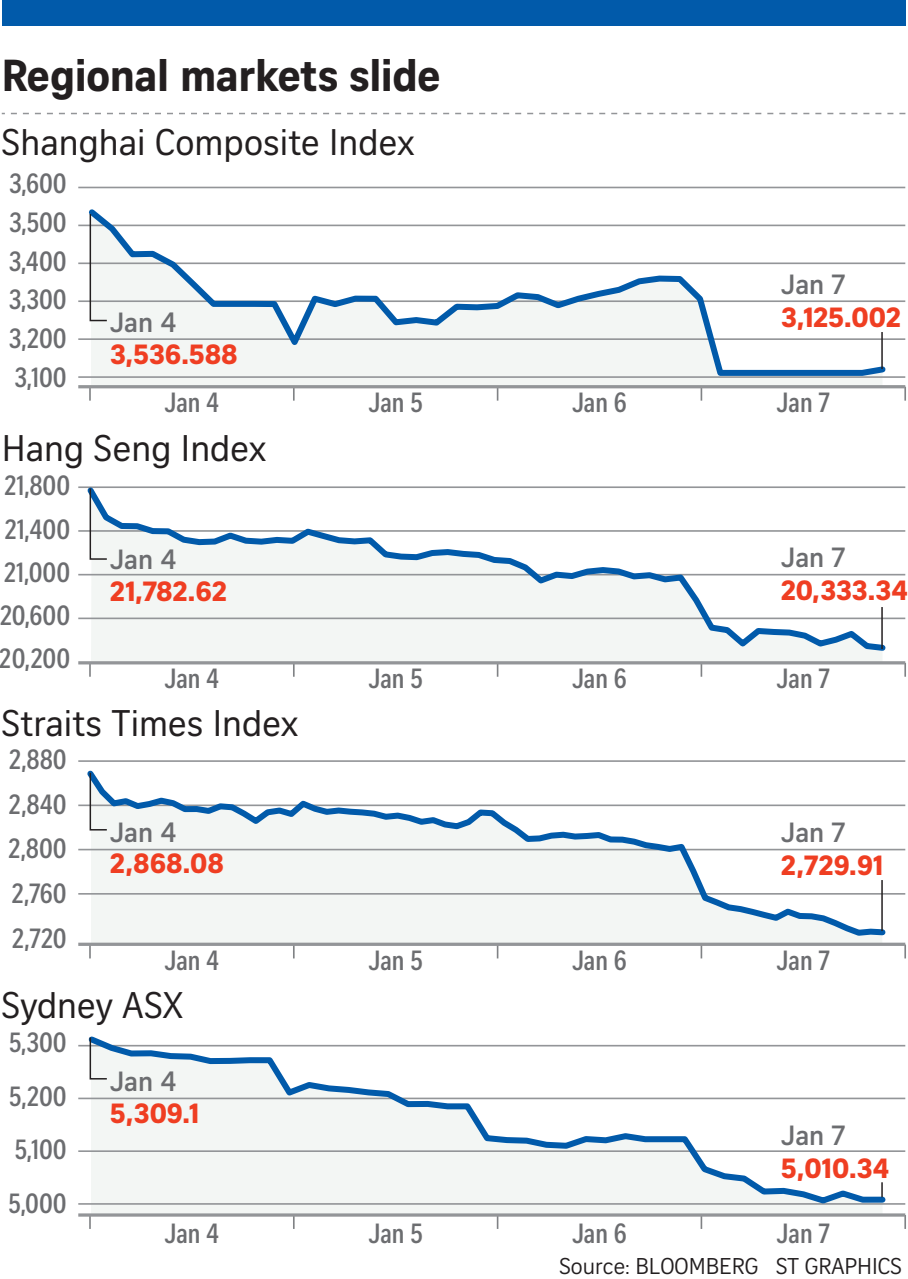
<style>
.page{position:relative;width:908px;height:1279px;background:#fff}
.page>*{position:absolute;margin:0;border:0;box-sizing:border-box;transform-origin:0 0}
.t1{font:700 43.5px "Curator Serp Text";letter-spacing:-.01em;color:#231f20}
.t2{font:36px "Curator Head ST Regular";color:#231f20}
.t3{font:700 27px/38.7px "Curator Head Cond ST Semi";color:#6c6d70;text-align:justify}
.t4{font:700 27px "Curator Head ST Extra";color:#ef3e22}
.t5{font:700 27px "Curator Head ST Semi";letter-spacing:.005em;color:#6c6d70}
.t6{font:22.2px "Curator Serp Text";color:#231f20}
</style>
<div class="page">
<svg style="left:91px;top:939px;width:791px;height:4px;fill:#f3f6f4"></svg>
<div style="left:91px;top:379px;width:791px;height:6px;background:#f3f6f4"></div>
<div style="left:91px;top:654px;width:791px;height:7px;background:#f3f6f4"></div>
<div style="left:91px;top:1207px;width:791px;height:6px;background:#f3f6f4"></div>
<svg style="left:2px;top:113px;width:903px;height:1px"></svg>
<div style="left:2px;top:0;width:903px;height:26px;background:#015aaa"></div>
<svg style="left:89px;top:388px;width:2px;height:13px"></svg>
<svg style="left:293px;top:388px;width:1px;height:13px"></svg>
<svg style="left:497px;top:388px;width:1px;height:13px"></svg>
<svg style="left:700px;top:388px;width:2px;height:13px"></svg>
<svg style="left:904px;top:387px;width:2px;height:14px"></svg>
<hr style="left:78px;top:385px;width:827px;height:3px;background:#939598">
<hr style="left:78px;top:376px;width:827px;height:2px;background:#939598">
<hr style="left:78px;top:338px;width:827px;height:2px;background:#939598">
<hr style="left:78px;top:300px;width:827px;height:2px;background:#939598">
<hr style="left:78px;top:262px;width:827px;height:2px;background:#939598">
<hr style="left:78px;top:225px;width:827px;height:1px;background:#939598">
<hr style="left:78px;top:187px;width:827px;height:1px;background:#939598">
<svg style="left:89px;top:664px;width:2px;height:13px"></svg>
<svg style="left:293px;top:664px;width:1px;height:13px"></svg>
<svg style="left:497px;top:664px;width:1px;height:13px"></svg>
<svg style="left:700px;top:664px;width:2px;height:13px"></svg>
<svg style="left:904px;top:663px;width:2px;height:14px"></svg>
<hr style="left:78px;top:661px;width:827px;height:3px;background:#939598">
<hr style="left:78px;top:486px;width:827px;height:2px;background:#939598">
<hr style="left:78px;top:530px;width:827px;height:2px;background:#939598">
<hr style="left:78px;top:574px;width:827px;height:1px;background:#939598">
<hr style="left:78px;top:618px;width:827px;height:1px;background:#939598">
<svg style="left:89px;top:946px;width:2px;height:12px"></svg>
<svg style="left:293px;top:946px;width:1px;height:12px"></svg>
<svg style="left:497px;top:946px;width:1px;height:12px"></svg>
<svg style="left:700px;top:946px;width:2px;height:12px"></svg>
<svg style="left:904px;top:945px;width:2px;height:13px"></svg>
<hr style="left:78px;top:943px;width:827px;height:3px;background:#939598">
<hr style="left:78px;top:760px;width:827px;height:2px;background:#939598">
<hr style="left:78px;top:805px;width:827px;height:1px;background:#939598">
<hr style="left:78px;top:849px;width:827px;height:1px;background:#939598">
<hr style="left:78px;top:893px;width:827px;height:2px;background:#939598">
<svg style="left:82px;top:770px;width:806px;height:169px"></svg>
<svg style="left:89px;top:1217px;width:2px;height:12px"></svg>
<svg style="left:293px;top:1217px;width:1px;height:12px"></svg>
<svg style="left:497px;top:1217px;width:1px;height:12px"></svg>
<svg style="left:700px;top:1217px;width:2px;height:12px"></svg>
<svg style="left:904px;top:1215px;width:2px;height:14px"></svg>
<svg style="left:78px;top:1213px;width:827px;height:4px;background:#a5a7a9"></svg>
<hr style="left:78px;top:1045px;width:827px;height:1px;background:#939598">
<hr style="left:78px;top:1098px;width:827px;height:1px;background:#939598">
<hr style="left:78px;top:1150px;width:827px;height:2px;background:#939598">
<hr style="left:78px;top:1203px;width:827px;height:2px;background:#939598">
<svg style="left:83px;top:209px;width:806px;height:170px"></svg>
<svg style="left:82px;top:486px;width:807px;height:168px"></svg>
<svg style="left:84px;top:1038px;width:804px;height:169px"></svg>
<svg style="left:89px;top:213px;width:19px;height:109px"></svg>
<svg style="left:89px;top:487px;width:19px;height:74px"></svg>
<svg style="left:89px;top:771px;width:19px;height:60px"></svg>
<svg style="left:89px;top:1036px;width:19px;height:44px"></svg>
<svg style="left:881px;top:1182px;width:1px;height:15px"></svg>
<hr style="left:881px;top:880px;width:1px;height:51px;background:#231f20">
<hr style="left:881px;top:607px;width:1px;height:42px;background:#231f20">
<hr style="left:881px;top:332px;width:1px;height:37px;background:#231f20">
<h1 class="t1" style="left:2px;top:49px;width:440px">Regional markets slide</h1>
<h2 class="t2" style="left:2px;top:121px;width:414px">Shanghai Composite Index</h2>
<p class="t3" style="left:9px;top:165px;width:59px">3,600<br>3,500<br>3,400<br>3,300<br>3,200<br>3,100</p>
<p class="t5" style="left:110px;top:306px;width:68px">Jan 4</p>
<p class="t4" style="left:110px;top:337px;width:129px">3,536.588</p>
<p class="t5" style="left:781px;top:268px;width:65px">Jan 7</p>
<p class="t4" style="left:781px;top:301px;width:121px">3,125.002</p>
<p class="t3" style="left:164px;top:384px;width:56px">Jan 4</p>
<p class="t3" style="left:368px;top:384px;width:56px">Jan 5</p>
<p class="t3" style="left:572px;top:384px;width:56px">Jan 6</p>
<p class="t3" style="left:776px;top:384px;width:55px">Jan 7</p>
<h2 class="t2" style="left:2px;top:427px;width:266px">Hang Seng Index</h2>
<p class="t3" style="left:0;top:465px;width:72px;line-height:43.2px">21,800<br>21,400<br>21,000<br>20,600<br>20,200</p>
<p class="t5" style="left:110px;top:543px;width:68px">Jan 4</p>
<p class="t4" style="left:110px;top:574px;width:118px">21,782.62</p>
<p class="t5" style="left:781px;top:541px;width:65px">Jan 7</p>
<p class="t4" style="left:781px;top:574px;width:128px">20,333.34</p>
<p class="t3" style="left:164px;top:660px;width:56px">Jan 4</p>
<p class="t3" style="left:368px;top:660px;width:56px">Jan 5</p>
<p class="t3" style="left:572px;top:660px;width:56px">Jan 6</p>
<p class="t3" style="left:776px;top:660px;width:55px">Jan 7</p>
<h2 class="t2" style="left:2px;top:702px;width:298px">Straits Times Index</h2>
<p class="t3" style="left:8px;top:737px;width:60px;line-height:44.7px">2,880<br>2,840<br>2,800<br>2,760<br>2,720</p>
<p class="t5" style="left:110px;top:816px;width:68px">Jan 4</p>
<p class="t4" style="left:110px;top:847px;width:115px">2,868.08</p>
<p class="t5" style="left:781px;top:816px;width:65px">Jan 7</p>
<p class="t4" style="left:781px;top:849px;width:103px">2,729.91</p>
<p class="t3" style="left:164px;top:941px;width:56px">Jan 4</p>
<p class="t3" style="left:368px;top:941px;width:56px">Jan 5</p>
<p class="t3" style="left:572px;top:941px;width:56px">Jan 6</p>
<p class="t3" style="left:776px;top:941px;width:55px">Jan 7</p>
<h2 class="t2" style="left:2px;top:984px;width:183px">Sydney ASX</h2>
<p class="t3" style="left:9px;top:1017px;width:60px;line-height:53.4px">5,300<br>5,200<br>5,100<br>5,000</p>
<p class="t5" style="left:110px;top:1065px;width:68px">Jan 4</p>
<p class="t4" style="left:110px;top:1096px;width:90px">5,309.1</p>
<p class="t5" style="left:781px;top:1119px;width:65px">Jan 7</p>
<p class="t4" style="left:781px;top:1152px;width:110px">5,010.34</p>
<p class="t3" style="left:164px;top:1214px;width:56px">Jan 4</p>
<p class="t3" style="left:368px;top:1214px;width:56px">Jan 5</p>
<p class="t3" style="left:572px;top:1214px;width:56px">Jan 6</p>
<p class="t3" style="left:776px;top:1214px;width:55px">Jan 7</p>
<p class="t6" style="left:559px;top:1253px;width:343px">Source: BLOOMBERG ST GRAPHICS</p>
</div>
